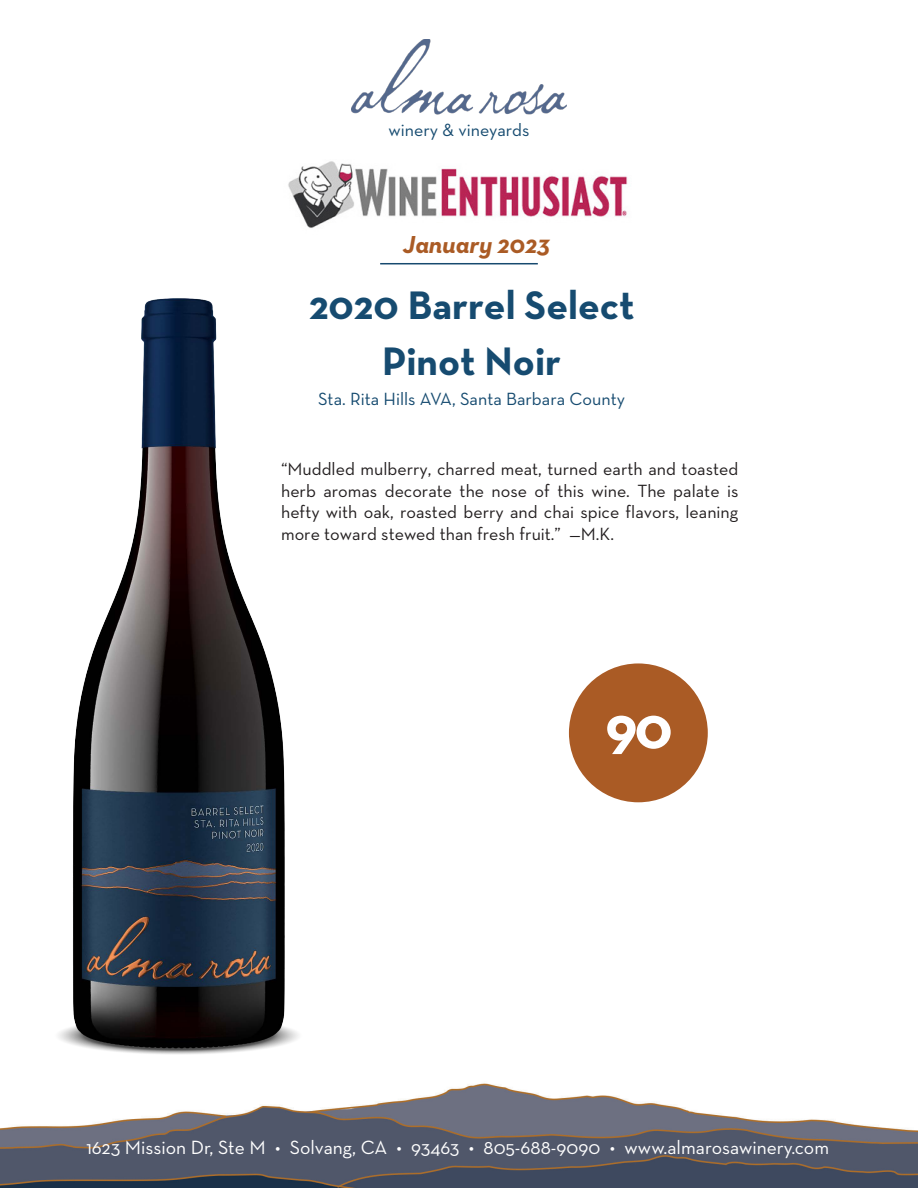
<style>
.page{position:relative;width:918px;height:1188px;background:#fff}
.page>*{position:absolute;margin:0;border:0;box-sizing:border-box;transform-origin:0 0}
.t1{font:700 61.5px "Neutra Text";color:#fff}
.t2{font:700 40.5px/56.1px "Neutra Text";color:#164b70;text-align:center}
.t3{font:italic 700 25.5px "Neutra Text";color:#aa5b25}
.t4{font:19.5px "Neutra Text";color:#fff}
.t5{font:18px/21.6px "Neutra Text";color:#231f20;text-align:justify}
.t6{font:18px "Neutra Text";color:#164b70}
</style>
<div class="page">
<img style="left:58px;top:298px;width:240px;height:756px">
<img style="left:351px;top:39px;width:216px;height:76px">
<img style="left:288px;top:161px;width:340px;height:67px">
<hr style="left:380px;top:263px;width:158px;height:1px;background:#174a6f">
<img style="left:0;top:1083px;width:918px;height:105px">
<div style="left:569px;top:663px;width:139px;height:139px;background:#aa5b25;border-radius:50%"></div>
<p class="t6" style="left:389px;top:119px;width:142px">winery &amp; vineyards</p>
<p class="t3" style="left:403px;top:228px;width:149px">January 2023</p>
<p class="t2" style="left:309px;top:276px;width:327px">2020 Barrel Select<br>Pinot Noir</p>
<p class="t6" style="left:318px;top:388px;width:309px">Sta. Rita Hills AVA, Santa Barbara County</p>
<p class="t5" style="left:281px;top:458px;width:459px">“Muddled mulberry, charred meat, turned earth and toasted herb aromas decorate the nose of this wine. The palate is hefty with oak, roasted berry and chai spice flavors, leaning more toward stewed than fresh fruit.” —M.K.</p>
<p class="t1" style="left:605px;top:689px;width:69px">90</p>
<p class="t4" style="left:86px;top:1136px;width:744px">1623 Mission Dr, Ste M • Solvang, CA • 93463 • 805-688-9090 • www.almarosawinery.com</p>
</div>
